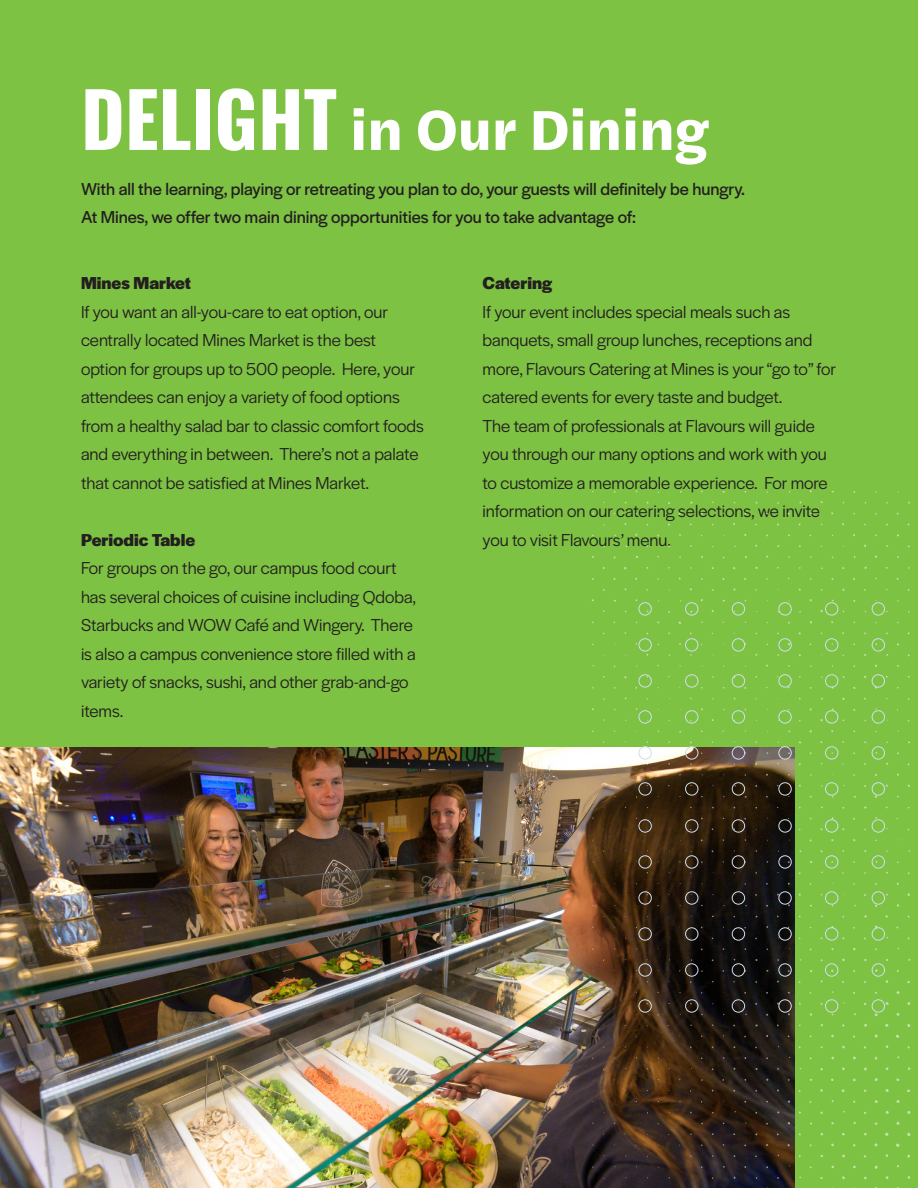
<style>
.page{position:relative;width:918px;height:1188px;background:#7ec243}
.page>*{position:absolute;margin:0;border:0;box-sizing:border-box;transform-origin:0 0}
.t1{font:700 58.5px "Halyard Text";color:#fff}
.t2{font:18px/28.5px "Halyard Display";color:#231f20}
.t3{font:18px/28.5px "Halyard Display";color:#231f20}
.t4{font:700 18px "Halyard Display";color:#231f20}
.s1{font-family:"Oswald";font-size:75px}
</style>
<div class="page">
<img style="left:0;top:748px;width:794px;height:440px">
<svg style="left:638px;top:602px;width:273px;height:411px"></svg>
<svg style="left:896px;top:1143px;width:4px;height:4px"></svg>
<svg style="left:907px;top:1111px;width:4px;height:3px"></svg>
<svg style="left:896px;top:1100px;width:4px;height:3px"></svg>
<svg style="left:896px;top:991px;width:4px;height:3px"></svg>
<svg style="left:874px;top:1143px;width:4px;height:4px"></svg>
<p class="t1" style="left:81px;top:85px;width:630px"><span class="s1">DELIGHT</span> in Our Dining</p>
<p class="t3" style="left:81px;top:174px;width:666px">With all the learning, playing or retreating you plan to do, your guests will definitely be hungry.<br>At Mines, we offer two main dining opportunities for you to take advantage of:</p>
<p class="t4" style="left:81px;top:270px;width:111px">Mines Market</p>
<p class="t2" style="left:81px;top:297px;width:344px">If you want an all-you-care to eat option, our centrally located Mines Market is the best option for groups up to 500 people. Here, your attendees can enjoy a variety of food options from a healthy salad bar to classic comfort foods and everything in between. There’s not a palate that cannot be satisfied at Mines Market.</p>
<p class="t4" style="left:81px;top:527px;width:116px">Periodic Table</p>
<p class="t2" style="left:81px;top:553px;width:337px">For groups on the go, our campus food court has several choices of cuisine including Qdoba, Starbucks and WOW Café and Wingery. There is also a campus convenience store filled with a variety of snacks, sushi, and other grab-and-go items.</p>
<p class="t4" style="left:483px;top:270px;width:71px">Catering</p>
<p class="t2" style="left:483px;top:297px;width:355px">If your event includes special meals such as banquets, small group lunches, receptions and more, Flavours Catering at Mines is your “go to” for catered events for every taste and budget.</p>
<p class="t2" style="left:483px;top:411px;width:347px">The team of professionals at Flavours will guide you through our many options and work with you to customize a memorable experience. For more information on our catering selections, we invite you to visit Flavours’ menu.</p>
</div>
